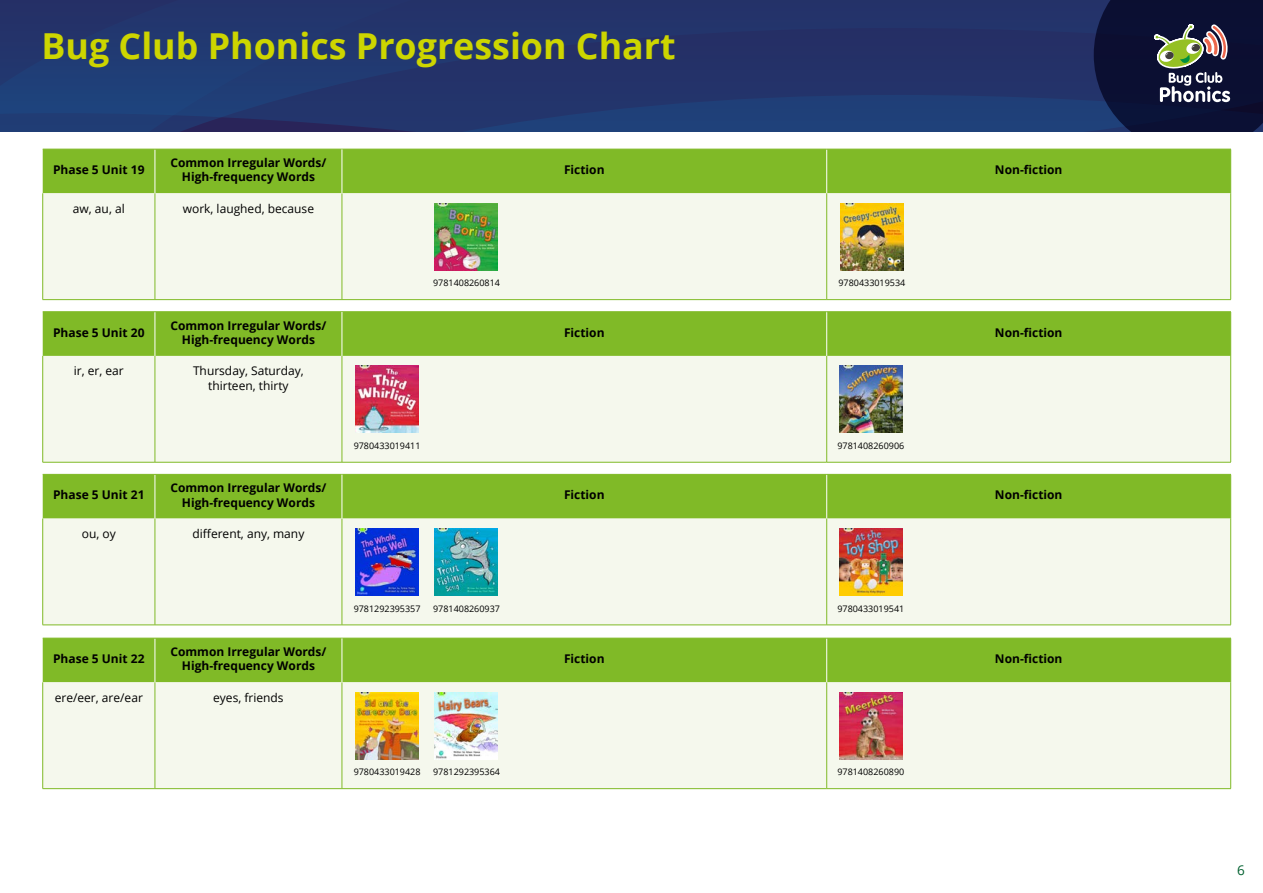
<style>
.page{position:relative;width:1263px;height:893px;background:#fff}
.page>*{position:absolute;margin:0;border:0;box-sizing:border-box;transform-origin:0 0}
.t1{font:700 35.85px "Open Sans";color:#cdd500}
.t2{font:13.5px "Open Sans";color:#00602f}
.t3{font:700 12px/14.4px "Open Sans";color:#000;text-align:center}
.t4{font:12px/14.4px "Open Sans";color:#000;text-align:center}
.t5{font:9px "Open Sans";color:#000}
</style>
<div class="page">
<svg style="left:0;top:0;width:1263px;height:132px;background:#223468"></svg>
<div style="left:43px;top:150px;width:1187px;height:43px;background:#80ba27"></div>
<div style="left:43px;top:193px;width:1187px;height:106px;background:#f5f8ed"></div>
<hr style="left:155px;top:149px;width:1px;height:44px;background:#fff">
<hr style="left:826px;top:149px;width:1px;height:44px;background:#fff">
<hr style="left:42px;top:193px;width:1px;height:106px;background:#80ba27">
<hr style="left:155px;top:193px;width:1px;height:106px;background:#80ba27">
<hr style="left:43px;top:299px;width:112px;height:1px;background:#80ba27">
<hr style="left:155px;top:299px;width:187px;height:1px;background:#80ba27">
<hr style="left:342px;top:299px;width:485px;height:1px;background:#80ba27">
<hr style="left:827px;top:299px;width:404px;height:1px;background:#80ba27">
<hr style="left:342px;top:193px;width:1px;height:106px;background:#80ba27">
<hr style="left:826px;top:193px;width:1px;height:106px;background:#80ba27">
<hr style="left:1230px;top:193px;width:1px;height:106px;background:#80ba27">
<hr style="left:43px;top:149px;width:112px;height:1px;background:#80ba27">
<hr style="left:155px;top:149px;width:187px;height:1px;background:#80ba27">
<hr style="left:342px;top:149px;width:485px;height:1px;background:#80ba27">
<hr style="left:827px;top:149px;width:404px;height:1px;background:#80ba27">
<hr style="left:1230px;top:149px;width:1px;height:44px;background:#80ba27">
<hr style="left:342px;top:149px;width:1px;height:44px;background:#fff">
<img style="left:435px;top:203px;width:62px;height:67px">
<div style="left:43px;top:312px;width:1187px;height:44px;background:#80ba27"></div>
<div style="left:43px;top:356px;width:1187px;height:106px;background:#f5f8ed"></div>
<hr style="left:155px;top:312px;width:1px;height:44px;background:#fff">
<hr style="left:826px;top:312px;width:1px;height:44px;background:#fff">
<hr style="left:42px;top:356px;width:1px;height:106px;background:#80ba27">
<hr style="left:155px;top:356px;width:1px;height:106px;background:#80ba27">
<hr style="left:43px;top:462px;width:112px;height:1px;background:#80ba27">
<hr style="left:155px;top:462px;width:187px;height:1px;background:#80ba27">
<hr style="left:342px;top:462px;width:485px;height:1px;background:#80ba27">
<hr style="left:827px;top:462px;width:404px;height:1px;background:#80ba27">
<hr style="left:342px;top:356px;width:1px;height:106px;background:#80ba27">
<hr style="left:826px;top:356px;width:1px;height:106px;background:#80ba27">
<hr style="left:1230px;top:356px;width:1px;height:106px;background:#80ba27">
<hr style="left:43px;top:311px;width:112px;height:1px;background:#80ba27">
<hr style="left:155px;top:311px;width:187px;height:1px;background:#80ba27">
<hr style="left:342px;top:311px;width:485px;height:1px;background:#80ba27">
<hr style="left:827px;top:311px;width:404px;height:1px;background:#80ba27">
<hr style="left:1230px;top:312px;width:1px;height:44px;background:#80ba27">
<hr style="left:342px;top:312px;width:1px;height:44px;background:#fff">
<img style="left:356px;top:366px;width:62px;height:67px">
<img style="left:840px;top:366px;width:62px;height:67px">
<div style="left:43px;top:475px;width:1187px;height:44px;background:#80ba27"></div>
<div style="left:43px;top:519px;width:1187px;height:106px;background:#f5f8ed"></div>
<hr style="left:155px;top:475px;width:1px;height:44px;background:#fff">
<hr style="left:826px;top:475px;width:1px;height:44px;background:#fff">
<hr style="left:42px;top:519px;width:1px;height:106px;background:#80ba27">
<hr style="left:155px;top:519px;width:1px;height:106px;background:#80ba27">
<hr style="left:43px;top:625px;width:112px;height:1px;background:#80ba27">
<hr style="left:155px;top:625px;width:187px;height:1px;background:#80ba27">
<hr style="left:342px;top:625px;width:485px;height:1px;background:#80ba27">
<hr style="left:827px;top:625px;width:404px;height:1px;background:#80ba27">
<hr style="left:342px;top:519px;width:1px;height:106px;background:#80ba27">
<hr style="left:826px;top:519px;width:1px;height:106px;background:#80ba27">
<hr style="left:1230px;top:519px;width:1px;height:106px;background:#80ba27">
<hr style="left:43px;top:474px;width:112px;height:1px;background:#80ba27">
<hr style="left:155px;top:474px;width:187px;height:1px;background:#80ba27">
<hr style="left:342px;top:474px;width:485px;height:1px;background:#80ba27">
<hr style="left:827px;top:474px;width:404px;height:1px;background:#80ba27">
<hr style="left:1230px;top:475px;width:1px;height:44px;background:#80ba27">
<hr style="left:342px;top:475px;width:1px;height:44px;background:#fff">
<img style="left:356px;top:528px;width:62px;height:67px">
<img style="left:435px;top:528px;width:62px;height:67px">
<img style="left:840px;top:528px;width:62px;height:67px">
<div style="left:43px;top:639px;width:1187px;height:43px;background:#80ba27"></div>
<div style="left:43px;top:682px;width:1187px;height:106px;background:#f5f8ed"></div>
<hr style="left:155px;top:638px;width:1px;height:44px;background:#fff">
<hr style="left:826px;top:638px;width:1px;height:44px;background:#fff">
<hr style="left:42px;top:682px;width:1px;height:106px;background:#80ba27">
<hr style="left:155px;top:682px;width:1px;height:106px;background:#80ba27">
<hr style="left:43px;top:788px;width:112px;height:1px;background:#80ba27">
<hr style="left:155px;top:788px;width:187px;height:1px;background:#80ba27">
<hr style="left:342px;top:788px;width:485px;height:1px;background:#80ba27">
<hr style="left:827px;top:788px;width:404px;height:1px;background:#80ba27">
<hr style="left:342px;top:682px;width:1px;height:106px;background:#80ba27">
<hr style="left:826px;top:682px;width:1px;height:106px;background:#80ba27">
<hr style="left:1230px;top:682px;width:1px;height:106px;background:#80ba27">
<hr style="left:43px;top:638px;width:112px;height:1px;background:#80ba27">
<hr style="left:155px;top:638px;width:187px;height:1px;background:#80ba27">
<hr style="left:342px;top:638px;width:485px;height:1px;background:#80ba27">
<hr style="left:827px;top:638px;width:404px;height:1px;background:#80ba27">
<hr style="left:1230px;top:638px;width:1px;height:44px;background:#80ba27">
<hr style="left:342px;top:638px;width:1px;height:44px;background:#fff">
<img style="left:356px;top:692px;width:62px;height:67px">
<img style="left:435px;top:692px;width:62px;height:67px">
<img style="left:840px;top:692px;width:62px;height:67px">
<img style="left:840px;top:203px;width:63px;height:67px">
<h1 class="t1" style="left:41px;top:20px;width:636px">Bug Club Phonics Progression Chart</h1>
<p class="t3" style="left:53px;top:162px;width:93px">Phase 5 Unit 19</p>
<p class="t3" style="left:170px;top:155px;width:158px">Common Irregular Words/<br>High-frequency Words</p>
<p class="t3" style="left:564px;top:162px;width:42px">Fiction</p>
<p class="t3" style="left:995px;top:162px;width:69px">Non-fiction</p>
<p class="t4" style="left:73px;top:201px;width:53px">aw, au, al</p>
<p class="t4" style="left:183px;top:201px;width:133px">work, laughed, because</p>
<p class="t5" style="left:433px;top:277px;width:68px">9781408260814</p>
<p class="t5" style="left:838px;top:277px;width:68px">9780433019534</p>
<p class="t3" style="left:53px;top:325px;width:93px">Phase 5 Unit 20</p>
<p class="t3" style="left:170px;top:318px;width:158px">Common Irregular Words/<br>High-frequency Words</p>
<p class="t3" style="left:564px;top:325px;width:42px">Fiction</p>
<p class="t3" style="left:995px;top:325px;width:69px">Non-fiction</p>
<p class="t4" style="left:74px;top:363px;width:51px">ir, er, ear</p>
<p class="t4" style="left:193px;top:363px;width:112px">Thursday, Saturday, thirteen, thirty</p>
<p class="t5" style="left:354px;top:440px;width:68px">9780433019411</p>
<p class="t5" style="left:837px;top:440px;width:68px">9781408260906</p>
<p class="t3" style="left:53px;top:488px;width:93px">Phase 5 Unit 21</p>
<p class="t3" style="left:170px;top:480px;width:158px">Common Irregular Words/<br>High-frequency Words</p>
<p class="t3" style="left:564px;top:488px;width:42px">Fiction</p>
<p class="t3" style="left:995px;top:488px;width:69px">Non-fiction</p>
<p class="t4" style="left:82px;top:526px;width:35px">ou, oy</p>
<p class="t4" style="left:192px;top:526px;width:113px">different, any, many</p>
<p class="t5" style="left:354px;top:602px;width:68px">9781292395357</p>
<p class="t5" style="left:433px;top:602px;width:68px">9781408260937</p>
<p class="t5" style="left:837px;top:602px;width:68px">9780433019541</p>
<p class="t3" style="left:53px;top:651px;width:93px">Phase 5 Unit 22</p>
<p class="t3" style="left:170px;top:644px;width:158px">Common Irregular Words/<br>High-frequency Words</p>
<p class="t3" style="left:564px;top:651px;width:42px">Fiction</p>
<p class="t3" style="left:995px;top:651px;width:69px">Non-fiction</p>
<p class="t4" style="left:55px;top:690px;width:90px">ere/eer, are/ear</p>
<p class="t4" style="left:213px;top:690px;width:72px">eyes, friends</p>
<p class="t5" style="left:354px;top:766px;width:68px">9780433019428</p>
<p class="t5" style="left:433px;top:766px;width:68px">9781292395364</p>
<p class="t5" style="left:837px;top:766px;width:68px">9781408260890</p>
<p class="t2" style="left:1237px;top:860px;width:9px">6</p>
</div>
